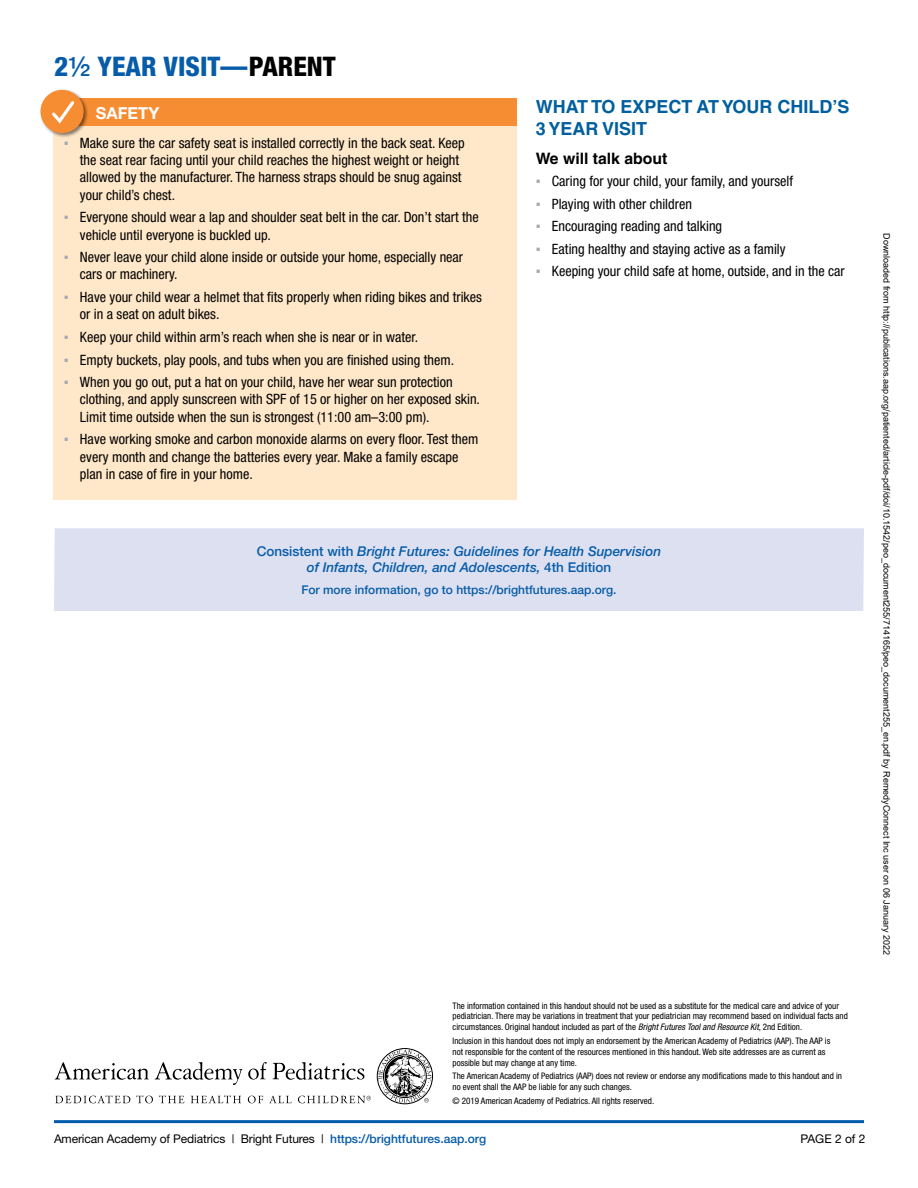
<style>
.page{position:relative;width:918px;height:1188px;background:#fff}
.page>*{position:absolute;margin:0;border:0;box-sizing:border-box;transform-origin:0 0}
.t1{font:800 condensed 27px "Helvetica Neue";color:#065ca9}
.t2{font:700 18px/21.6px "Helvetica LT Std";color:#005f9e}
.t3{font:700 16.5px "Helvetica Neue";color:#fff}
.t4{font:700 15.75px "Helvetica LT Std";color:#000}
.t5{font:condensed 14.25px/17.4px "Helvetica Neue";color:#000}
.t6{font:italic 500 13.5px/16.5px "Helvetica Neue";color:#065ca9;text-align:center}
.t7{font:12px "Helvetica Neue";letter-spacing:-.01em;color:#000}
.t8{font:500 12px "Helvetica Neue";color:#065ca9}
.t9{font:condensed 9px/10.8px "Helvetica Neue LT Pro";color:#000}
.t10{font:9px "Arial";color:#000}
.s1{font-weight:500;font-stretch:normal}
.s2{color:#000}
.s3{font-family:"Arial";font-stretch:normal;color:#a7a9ac}
.s4{font-style:normal}
.s5{font-family:"Helvetica Neue";font-style:italic}
.s6{font-weight:500;color:#065ca9}
</style>
<div class="page">
<svg style="left:55px;top:1062px;width:94px;height:18px"></svg>
<svg style="left:155px;top:1062px;width:209px;height:23px"></svg>
<svg style="left:55px;top:1095px;width:75px;height:8px"></svg>
<svg style="left:136px;top:1095px;width:17px;height:8px"></svg>
<svg style="left:159px;top:1095px;width:25px;height:8px"></svg>
<svg style="left:191px;top:1095px;width:50px;height:8px"></svg>
<svg style="left:248px;top:1096px;width:15px;height:7px"></svg>
<svg style="left:269px;top:1096px;width:23px;height:7px"></svg>
<svg style="left:378px;top:1049px;width:54px;height:54px"></svg>
<svg style="left:298px;top:1096px;width:73px;height:7px"></svg>
<hr style="left:54px;top:1120px;width:810px;height:3px;background:#005baa">
<div style="left:53px;top:98px;width:463px;height:402px;background:#ffe8c9"></div>
<div style="left:53px;top:99px;width:463px;height:27px;background:#f78d33"></div>
<div style="left:39px;top:89px;width:50px;height:50px;background:#000;opacity:.5"></div>
<div style="left:40px;top:90px;width:44px;height:43px;background:#f78d33;border-radius:50%"></div>
<svg style="left:52px;top:101px;width:23px;height:23px"></svg>
<div style="left:54px;top:528px;width:810px;height:83px;background:#dde0f0"></div>
<h1 class="t1" style="left:54px;top:50px;width:283px">2<span class="s1">½</span> YEAR VISIT—<span class="s2">PARENT</span></h1>
<p class="t3" style="left:96px;top:103px;width:65px">SAFETY</p>
<p class="t5" style="left:80px;top:134px;width:386px;text-indent:-16px"><span class="s3">▪</span> Make sure the car safety seat is installed correctly in the back seat. Keep the seat rear facing until your child reaches the highest weight or height allowed by the manufacturer. The harness straps should be snug against your child’s chest.</p>
<p class="t5" style="left:80px;top:208px;width:400px;text-indent:-16px"><span class="s3">▪</span> Everyone should wear a lap and shoulder seat belt in the car. Don’t start the vehicle until everyone is buckled up.</p>
<p class="t5" style="left:80px;top:248px;width:385px;text-indent:-16px"><span class="s3">▪</span> Never leave your child alone inside or outside your home, especially near cars or machinery.</p>
<p class="t5" style="left:80px;top:288px;width:404px;text-indent:-16px"><span class="s3">▪</span> Have your child wear a helmet that fits properly when riding bikes and trikes or in a seat on adult bikes.</p>
<p class="t5" style="left:64px;top:328px;width:356px"><span class="s3">▪</span> Keep your child within arm’s reach when she is near or in water.</p>
<p class="t5" style="left:64px;top:351px;width:392px"><span class="s3">▪</span> Empty buckets, play pools, and tubs when you are finished using them.</p>
<p class="t5" style="left:80px;top:373px;width:402px;text-indent:-16px"><span class="s3">▪</span> When you go out, put a hat on your child, have her wear sun protection clothing, and apply sunscreen with SPF of 15 or higher on her exposed skin.<br>Limit time outside when the sun is strongest (11:00 am–3:00 pm).</p>
<p class="t5" style="left:80px;top:431px;width:400px;text-indent:-16px"><span class="s3">▪</span> Have working smoke and carbon monoxide alarms on every floor. Test them every month and change the batteries every year. Make a family escape plan in case of fire in your home.</p>
<p class="t2" style="left:536px;top:96px;width:315px">WHAT TO EXPECT AT YOUR CHILD’S<br>3 YEAR VISIT</p>
<p class="t4" style="left:536px;top:149px;width:133px">We will talk about</p>
<p class="t5" style="left:536px;top:172px;width:259px"><span class="s3">▪</span> Caring for your child, your family, and yourself</p>
<p class="t5" style="left:536px;top:195px;width:158px"><span class="s3">▪</span> Playing with other children</p>
<p class="t5" style="left:536px;top:217px;width:188px"><span class="s3">▪</span> Encouraging reading and talking</p>
<p class="t5" style="left:536px;top:240px;width:251px"><span class="s3">▪</span> Eating healthy and staying active as a family</p>
<p class="t5" style="left:536px;top:263px;width:311px"><span class="s3">▪</span> Keeping your child safe at home, outside, and in the car</p>
<p class="t6" style="left:257px;top:542px;width:406px"><span class="s4">Consistent with</span> Bright Futures: Guidelines for Health Supervision of Infants, Children, and Adolescents, <span class="s4">4th Edition</span></p>
<p class="t8" style="left:301px;top:583px;width:317px">For more information, go to https://brightfutures.aap.org.</p>
<p class="t10" style="left:890px;top:233px;width:723px;rotate:90deg">Downloaded from http://publications.aap.org/patiented/article-pdf/doi/10.1542/peo_document255/714165/peo_document255_en.pdf by RemedyConnect Inc user on 06 January 2022</p>
<p class="t9" style="left:453px;top:1000px;width:397px">The information contained in this handout should not be used as a substitute for the medical care and advice of your pediatrician. There may be variations in treatment that your pediatrician may recommend based on individual facts and circumstances. Original handout included as part of the <span class="s5">Bright Futures Tool and Resource Kit</span>, 2nd Edition.</p>
<p class="t9" style="left:453px;top:1035px;width:379px">Inclusion in this handout does not imply an endorsement by the American Academy of Pediatrics (AAP). The AAP is not responsible for the content of the resources mentioned in this handout. Web site addresses are as current as possible but may change at any time.</p>
<p class="t9" style="left:453px;top:1071px;width:391px">The American Academy of Pediatrics (AAP) does not review or endorse any modifications made to this handout and in no event shall the AAP be liable for any such changes.</p>
<p class="t9" style="left:453px;top:1095px;width:203px">© 2019 American Academy of Pediatrics. All rights reserved.</p>
<p class="t7" style="left:54px;top:1132px;width:434px">American Academy of Pediatrics | Bright Futures | <span class="s6">https://brightfutures.aap.org</span></p>
<p class="t7" style="left:801px;top:1132px;width:66px">PAGE 2 of 2</p>
</div>
